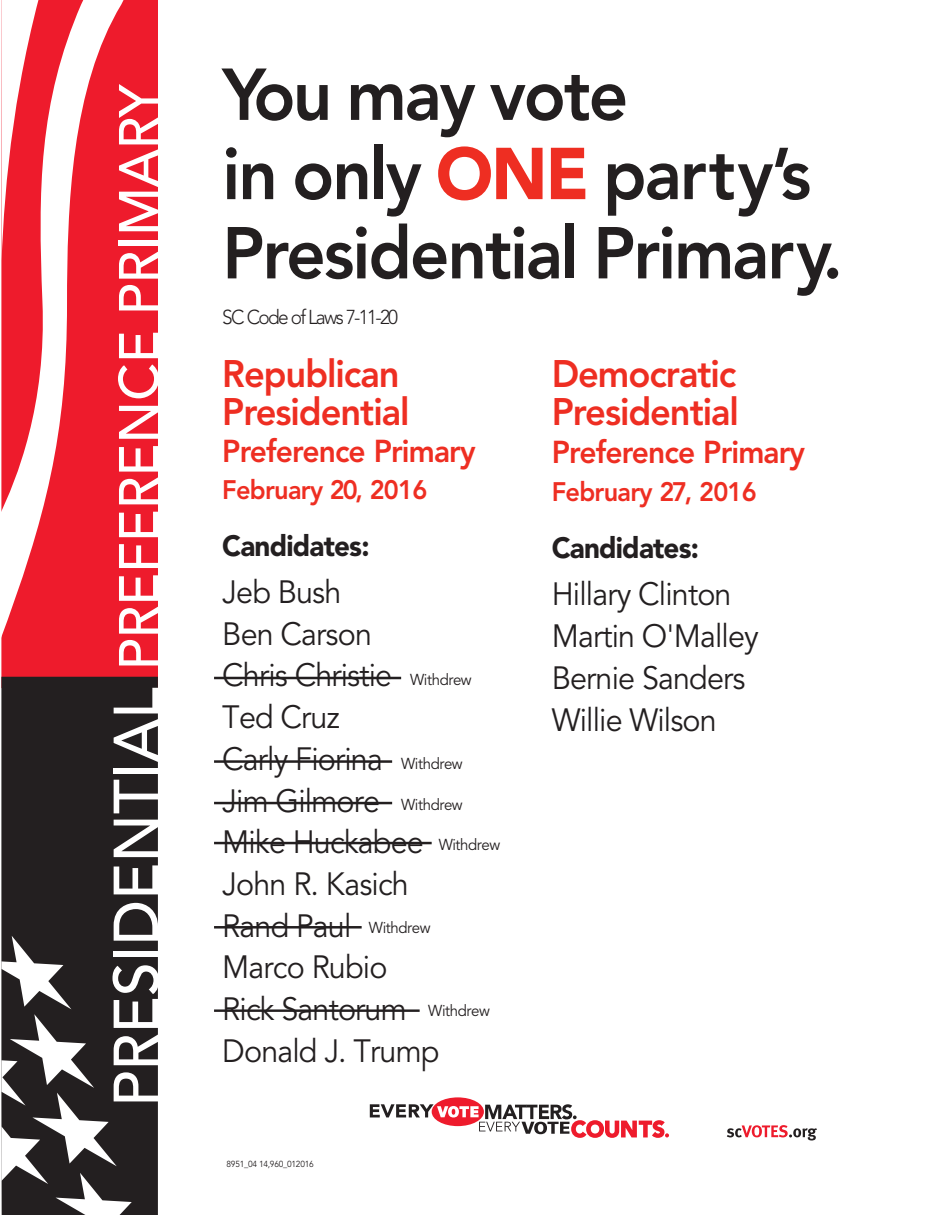
<style>
.page{position:relative;width:945px;height:1215px;background:#fff}
.page>*{position:absolute;margin:0;border:0;box-sizing:border-box;transform-origin:0 0}
.t1{font:800 72.6px/79.2px "Avenir";letter-spacing:-.03em;color:#231f20;scale:.95 1}
.t2{font:500 55.05px "Avenir";color:#fff}
.t3{font:800 38.1px/38.1px "Avenir";letter-spacing:-.03em;color:#ee2e22;scale:.95 1}
.t4{font:32.1px/41.7px "Avenir";letter-spacing:-.025em;color:#231f20;scale:.95 1}
.t5{font:800 31.5px "Avenir";letter-spacing:-.03em;color:#ee2e22;scale:.95 1}
.t6{font:900 29.25px "Avenir";letter-spacing:-.03em;color:#231f20;scale:.95 1}
.t7{font:800 26.55px "Avenir";letter-spacing:-.03em;color:#ee2e22;scale:.95 1}
.t8{font:300 19.95px "Avenir";letter-spacing:-.09em;color:#231f20;scale:.95 1}
.t9{font:15.75px "Avenir";letter-spacing:-.025em;color:#231f20;scale:.95 1}
.t10{font:8.7px "Avenir";letter-spacing:-.025em;color:#231f20;scale:.95 1}
.s1{font-size:62.7px}
.s2{font-weight:900;color:#ee2e22}
</style>
<div class="page">
<div style="left:1px;top:0;width:157px;height:677px;background:#ee1b2c"></div>
<div style="left:1px;top:677px;width:157px;height:538px;background:#231f20"></div>
<svg style="left:1px;top:936px;width:131px;height:279px"></svg>
<svg style="left:1px;top:0;width:148px;height:644px;fill:#ee1b2c"></svg>
<svg style="left:2px;top:0;width:51px;height:261px"></svg>
<div style="left:432px;top:1097px;width:52px;height:29px;background:#ee1b2c;border-radius:50%"></div>
<svg style="left:370px;top:1104px;width:299px;height:34px"></svg>
<svg style="left:727px;top:1125px;width:90px;height:16px"></svg>
<hr style="left:214px;top:842px;width:218px;height:2px;background:#231f20">
<hr style="left:214px;top:1009px;width:206px;height:3px;background:#231f20">
<hr style="left:214px;top:926px;width:148px;height:3px;background:#231f20">
<hr style="left:214px;top:760px;width:178px;height:3px;background:#231f20">
<hr style="left:214px;top:802px;width:178px;height:2px;background:#231f20">
<hr style="left:214px;top:677px;width:187px;height:2px;background:#231f20">
<h2 class="t2" style="left:107px;top:1107px;width:1025px;rotate:-90deg"><span class="s1">PRESIDENTIAL</span> PREFERENCE PRIMARY</h2>
<h1 class="t1" style="left:222px;top:55px;width:655px">You may vote<br>in only <span class="s2">ONE</span> party’s<br>Presidential Primary.</h1>
<p class="t8" style="left:222px;top:306px;width:187px">SC Code of Laws 7-11-20</p>
<p class="t3" style="left:222px;top:355px;width:199px">Republican<br>Presidential</p>
<p class="t5" style="left:222px;top:432px;width:268px">Preference Primary</p>
<p class="t7" style="left:222px;top:474px;width:217px">February 20, 2016</p>
<p class="t6" style="left:222px;top:528px;width:157px">Candidates:</p>
<p class="t4" style="left:222px;top:572px;width:230px">Jeb Bush<br>Ben Carson<br>Chris Christie<br>Ted Cruz<br>Carly Fiorina<br>Jim Gilmore<br>Mike Huckabee<br>John R. Kasich<br>Rand Paul<br>Marco Rubio<br>Rick Santorum<br>Donald J. Trump</p>
<p class="t9" style="left:410px;top:670px;width:66px">Withdrew</p>
<p class="t9" style="left:401px;top:754px;width:66px">Withdrew</p>
<p class="t9" style="left:401px;top:796px;width:66px">Withdrew</p>
<p class="t9" style="left:439px;top:836px;width:66px">Withdrew</p>
<p class="t9" style="left:369px;top:919px;width:66px">Withdrew</p>
<p class="t9" style="left:428px;top:1001px;width:66px">Withdrew</p>
<p class="t10" style="left:227px;top:1159px;width:93px">8951_04 14,960_012016</p>
<p class="t3" style="left:552px;top:355px;width:199px">Democratic<br>Presidential</p>
<p class="t5" style="left:552px;top:434px;width:268px">Preference Primary</p>
<p class="t7" style="left:552px;top:476px;width:217px">February 27, 2016</p>
<p class="t6" style="left:552px;top:531px;width:157px">Candidates:</p>
<p class="t4" style="left:552px;top:574px;width:219px">Hillary Clinton<br>Martin O'Malley<br>Bernie Sanders<br>Willie Wilson</p>
</div>
